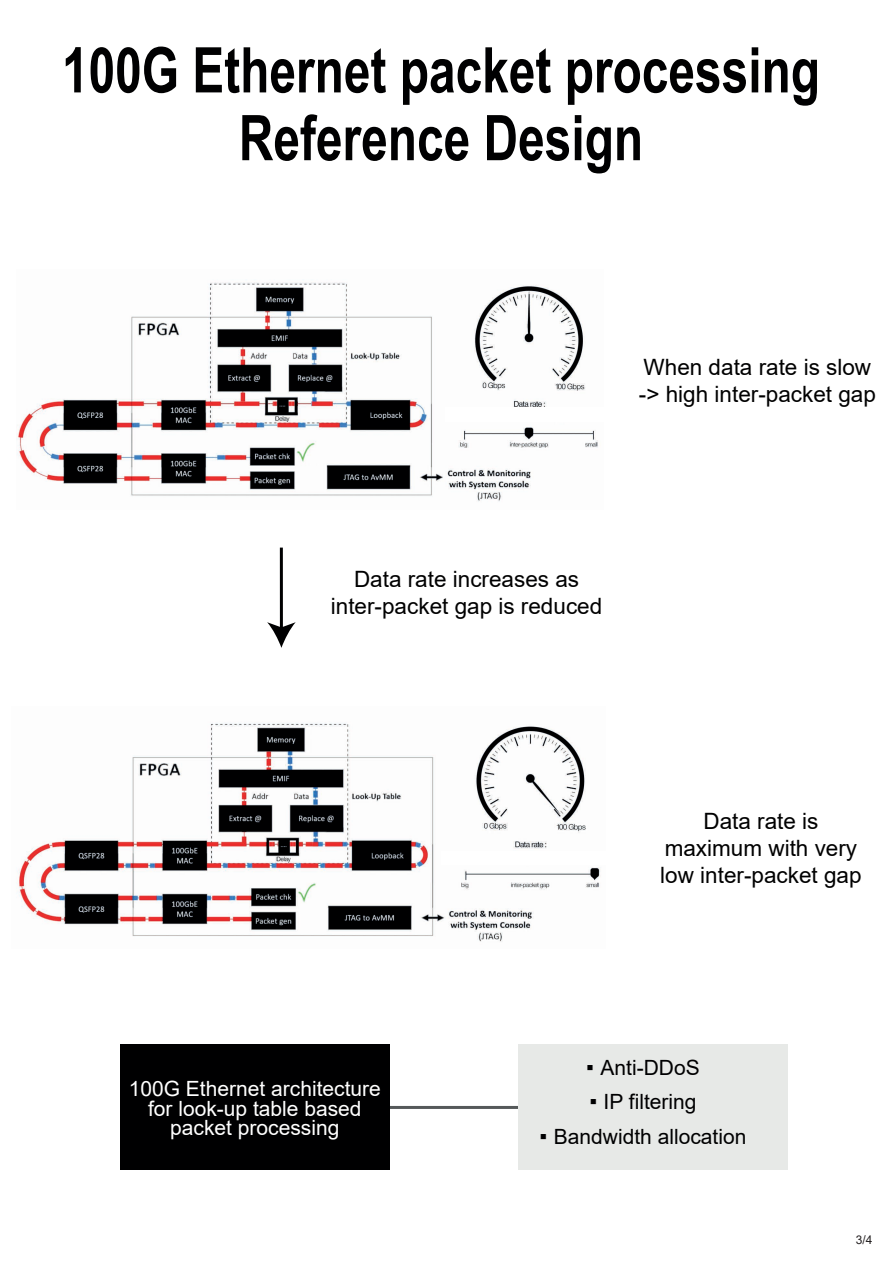
<style>
.page{position:relative;width:893px;height:1263px;background:#fff}
.page>*{position:absolute;margin:0;border:0;box-sizing:border-box;transform-origin:0 0}
.t1{font:700 63px/67.8px "Arial Narrow";color:#000001;text-align:center;scale:.93 1}
.t2{font:22.5px/27px "Arial";color:#000001;text-align:center}
.t3{font:21px/19.5px "Arial";color:#fff;text-align:center}
.t4{font:21px "Arial";color:#000001}
.t5{font:12px "Arial";color:#231f20}
.s1{font-size:22.5px}
</style>
<div class="page">
<hr style="left:140px;top:1106px;width:643px;height:3px;background:#55595a">
<div style="left:120px;top:1044px;width:269px;height:126px;background:#000001"></div>
<div style="left:518px;top:1044px;width:269px;height:126px;background:#e7e9e7"></div>
<img style="left:17px;top:282px;width:581px;height:220px">
<div style="left:446px;top:407px;width:158px;height:15px;background:#fff"></div>
<img style="left:17px;top:723px;width:584px;height:219px">
<div style="left:441px;top:851px;width:165px;height:14px;background:#fff"></div>
<hr style="left:280px;top:548px;width:3px;height:82px;background:#000001">
<svg style="left:267px;top:622px;width:29px;height:26px"></svg>
<h1 class="t1" style="left:62px;top:33px;width:817px">100G Ethernet packet processing<br>Reference Design</h1>
<p class="t2" style="left:639px;top:353px;width:238px;text-align:left">When data rate is slow -&gt; high inter-packet gap</p>
<p class="t2" style="left:331px;top:566px;width:273px">Data rate increases as inter-packet gap is reduced</p>
<p class="t2" style="left:660px;top:807px;width:203px">Data rate is maximum with very low inter-packet gap</p>
<p class="t3" style="left:129px;top:1079px;width:254px">100G Ethernet architecture for look-up table based packet processing</p>
<p class="t4" style="left:586px;top:1053px;width:115px"><span class="s1">▪</span> Anti-DDoS</p>
<p class="t4" style="left:589px;top:1087px;width:109px"><span class="s1">▪</span> IP filtering</p>
<p class="t4" style="left:540px;top:1122px;width:208px"><span class="s1">▪</span> Bandwidth allocation</p>
<p class="t5" style="left:856px;top:1231px;width:18px">3/4</p>
</div>
